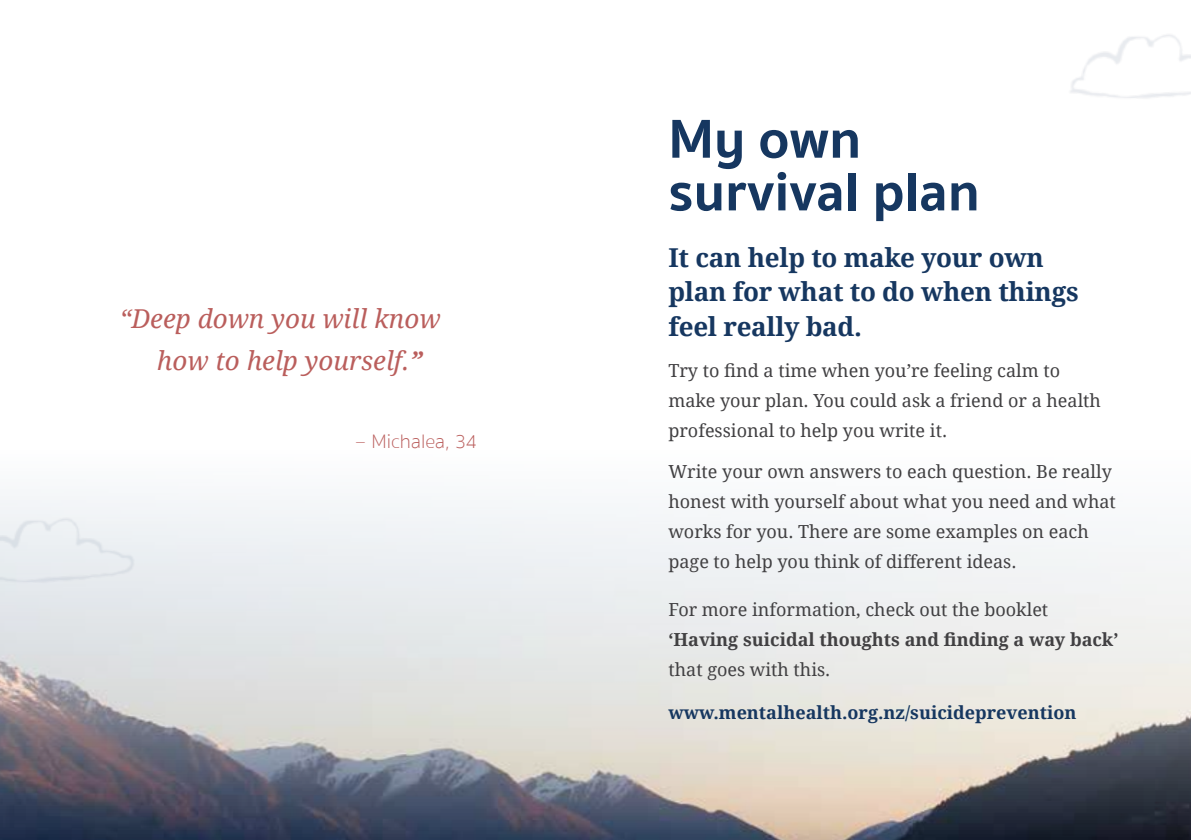
<style>
.page{position:relative;width:1191px;height:840px;background:#fff}
.page>*{position:absolute;margin:0;border:0;box-sizing:border-box;transform-origin:0 0}
.t1{font:700 56px/52.6px "Sukhumvit Set";color:#163760}
.t2{font:700 26px/34px "Droid Serif";letter-spacing:-.01em;color:#163760}
.t3{font:italic 26px/42px "Droid Serif";color:#ba5e5c}
.t4{font:100 20px "Sukhumvit Set";color:#ba5e5c}
.t5{font:18px/30px "Droid Serif";color:#414042}
.t6{font:700 18px "Droid Serif";color:#414042}
.t7{font:700 18px "Droid Serif";color:#163760}
.s1{font-weight:700}
</style>
<div class="page">
<img style="left:0;top:35px;width:1191px;height:804px">
<h2 class="t3" style="left:157px;top:297px;width:285px;text-indent:-37px">“Deep down you will know how to help yourself.<span class="s1">”</span></h2>
<p class="t4" style="left:356px;top:428px;width:123px">– Michalea, 34</p>
<h1 class="t1" style="left:668px;top:114px;width:313px">My own survival plan</h1>
<h2 class="t2" style="left:668px;top:240px;width:412px">It can help to make your own plan for what to do when things feel really bad.</h2>
<p class="t5" style="left:668px;top:355px;width:434px">Try to find a time when you’re feeling calm to make your plan. You could ask a friend or a health professional to help you write it.</p>
<p class="t5" style="left:668px;top:456px;width:449px">Write your own answers to each question. Be really honest with yourself about what you need and what works for you. There are some examples on each page to help you think of different ideas.</p>
<p class="t5" style="left:668px;top:593px;width:381px">For more information, check out the booklet</p>
<p class="t6" style="left:668px;top:626px;width:451px">‘Having suicidal thoughts and finding a way back’</p>
<p class="t5" style="left:668px;top:653px;width:163px">that goes with this.</p>
<p class="t7" style="left:668px;top:699px;width:409px">www.mentalhealth.org.nz/suicideprevention</p>
</div>
